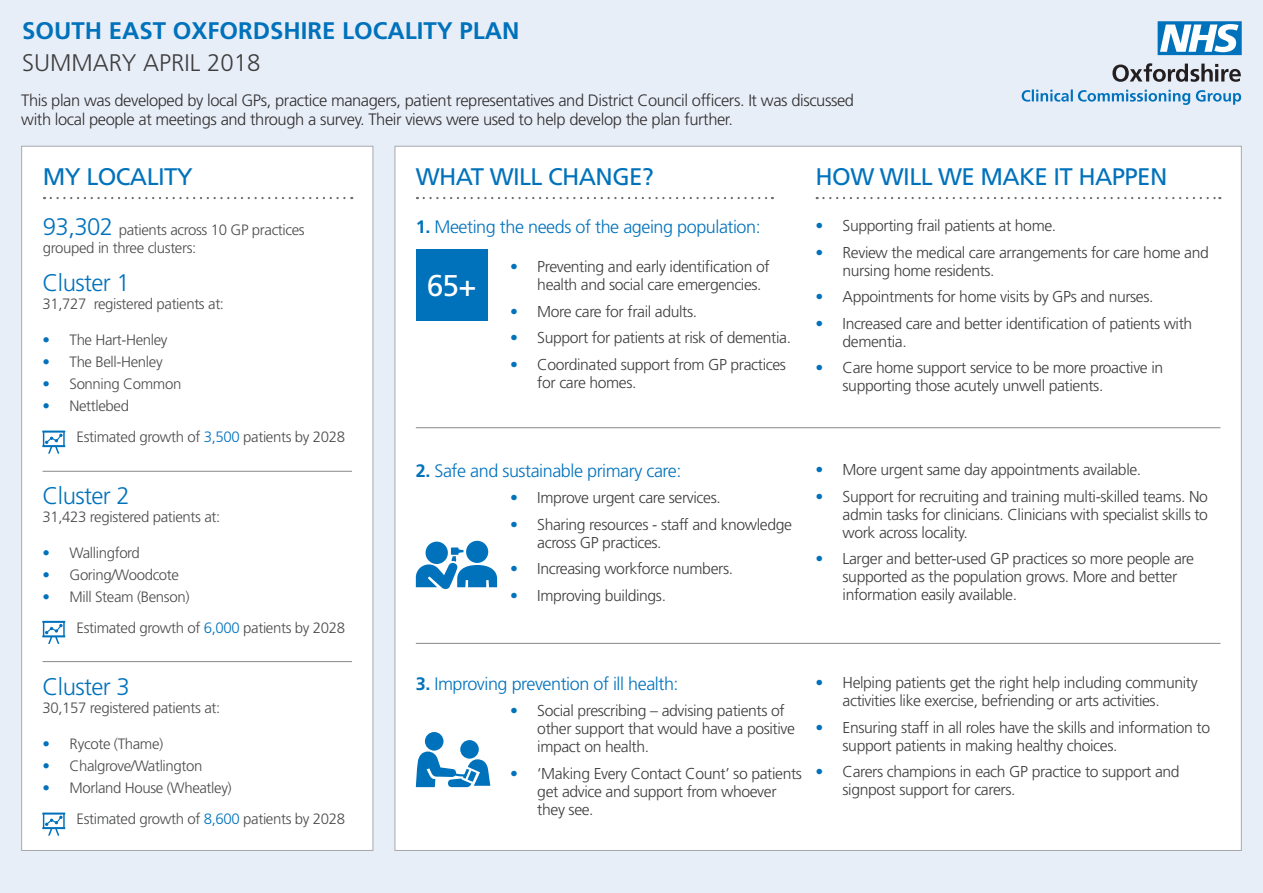
<style>
.page{position:relative;width:1263px;height:893px;background:#e8eef8}
.page>*{position:absolute;margin:0;border:0;box-sizing:border-box;transform-origin:0 0}
.t1{font:30px "Frutiger LT Std";color:#fff}
.t2{font:24px "Frutiger LT Std";letter-spacing:-.025em;color:#0072bc}
.t3{font:700 24px "Frutiger LT Std";color:#0072bc}
.t4{font:300 24px "Frutiger LT Std";letter-spacing:-.025em;color:#0072bc}
.t5{font:300 24px "Frutiger LT Std";color:#3e3e3f}
.t6{font:300 18px "Frutiger LT Std";letter-spacing:-.025em;color:#0072bc}
.t7{font:300 16.5px "Frutiger LT Std";letter-spacing:-.025em;color:#312f30}
.t8{font:300 15.75px/18px "Frutiger LT Std";letter-spacing:-.025em;color:#3e3e3f}
.t9{font:300 15px/18px "Frutiger LT Std";letter-spacing:-.025em;color:#4b4c4d}
.s1{font-size:24px;color:#0072bc}
.s2{color:#0072bc}
.s3{font-weight:700}
</style>
<div class="page">
<div style="left:395px;top:146px;width:847px;height:705px;background:#fff;border:1px solid #a8a9ad"></div>
<div style="left:21px;top:146px;width:352px;height:705px;background:#fff;border:1px solid #a8a9ad"></div>
<hr style="left:416px;top:427px;width:804px;height:1px;background:#939598">
<hr style="left:416px;top:643px;width:804px;height:1px;background:#939598">
<svg style="left:424px;top:197px;width:349px;height:2px"></svg>
<svg style="left:51px;top:197px;width:301px;height:2px"></svg>
<svg style="left:817px;top:197px;width:403px;height:2px"></svg>
<div style="left:460px;top:740px;width:19px;height:19px;background:#0072bc;border-radius:50%"></div>
<svg style="left:416px;top:751px;width:74px;height:36px"></svg>
<div style="left:425px;top:732px;width:18px;height:19px;background:#0072bc;border-radius:50%"></div>
<div style="left:466px;top:541px;width:22px;height:22px;background:#0072bc;border-radius:50%"></div>
<div style="left:425px;top:542px;width:23px;height:22px;background:#0072bc;border-radius:50%"></div>
<svg style="left:416px;top:547px;width:81px;height:43px"></svg>
<div style="left:416px;top:249px;width:71px;height:71px;background:#0072bc"></div>
<svg style="left:1022px;top:89px;width:219px;height:16px"></svg>
<svg style="left:1112px;top:63px;width:129px;height:19px"></svg>
<svg style="left:1157px;top:21px;width:85px;height:34px;background:#77b4db"></svg>
<hr style="left:43px;top:471px;width:309px;height:1px;background:#939598">
<hr style="left:43px;top:661px;width:309px;height:1px;background:#939598">
<svg style="left:42px;top:431px;width:23px;height:23px"></svg>
<svg style="left:42px;top:621px;width:23px;height:23px"></svg>
<svg style="left:42px;top:812px;width:23px;height:24px"></svg>
<p class="t3" style="left:22px;top:17px;width:499px">SOUTH EAST OXFORDSHIRE LOCALITY PLAN</p>
<p class="t5" style="left:22px;top:49px;width:240px">SUMMARY APRIL 2018</p>
<p class="t7" style="left:21px;top:91px;width:834px">This plan was developed by local GPs, practice managers, patient representatives and District Council officers. It was discussed</p>
<p class="t7" style="left:21px;top:110px;width:713px">with local people at meetings and through a survey. Their views were used to help develop the plan further.</p>
<p class="t2" style="left:43px;top:163px;width:152px">MY LOCALITY</p>
<p class="t2" style="left:416px;top:163px;width:239px">WHAT WILL CHANGE?</p>
<p class="t2" style="left:815px;top:163px;width:353px">HOW WILL WE MAKE IT HAPPEN</p>
<p class="t9" style="left:43px;top:221px;width:263px"><span class="s1">93,302</span> patients across 10 GP practices grouped in three clusters:</p>
<p class="t4" style="left:43px;top:269px;width:89px">Cluster 1</p>
<p class="t9" style="left:43px;top:295px;width:183px">31,727 registered patients at:</p>
<p class="t9" style="left:43px;top:331px;width:127px"><span class="s2">•</span> The Hart-Henley</p>
<p class="t9" style="left:43px;top:353px;width:122px"><span class="s2">•</span> The Bell-Henley</p>
<p class="t9" style="left:43px;top:375px;width:140px"><span class="s2">•</span> Sonning Common</p>
<p class="t9" style="left:43px;top:397px;width:88px"><span class="s2">•</span> Nettlebed</p>
<p class="t9" style="left:77px;top:428px;width:270px">Estimated growth of <span class="s2">3,500</span> patients by 2028</p>
<p class="t4" style="left:43px;top:482px;width:89px">Cluster 2</p>
<p class="t9" style="left:43px;top:508px;width:179px">31,423 registered patients at:</p>
<p class="t9" style="left:43px;top:544px;width:99px"><span class="s2">•</span> Wallingford</p>
<p class="t9" style="left:43px;top:566px;width:138px"><span class="s2">•</span> Goring/Woodcote</p>
<p class="t9" style="left:43px;top:588px;width:148px"><span class="s2">•</span> Mill Steam (Benson)</p>
<p class="t9" style="left:77px;top:619px;width:270px">Estimated growth of <span class="s2">6,000</span> patients by 2028</p>
<p class="t4" style="left:43px;top:673px;width:89px">Cluster 3</p>
<p class="t9" style="left:43px;top:699px;width:179px">30,157 registered patients at:</p>
<p class="t9" style="left:43px;top:735px;width:122px"><span class="s2">•</span> Rycote (Thame)</p>
<p class="t9" style="left:43px;top:757px;width:161px"><span class="s2">•</span> Chalgrove/Watlington</p>
<p class="t9" style="left:43px;top:779px;width:191px"><span class="s2">•</span> Morland House (Wheatley)</p>
<p class="t9" style="left:77px;top:810px;width:270px">Estimated growth of <span class="s2">8,600</span> patients by 2028</p>
<p class="t6" style="left:416px;top:217px;width:346px"><span class="s3">1.</span> Meeting the needs of the ageing population:</p>
<p class="t8" style="left:537px;top:258px;width:234px;text-indent:-27px"><span class="s2">•</span> Preventing and early identification of health and social care emergencies.</p>
<p class="t8" style="left:510px;top:302px;width:188px"><span class="s2">•</span> More care for frail adults.</p>
<p class="t8" style="left:510px;top:329px;width:282px"><span class="s2">•</span> Support for patients at risk of dementia.</p>
<p class="t8" style="left:537px;top:355px;width:250px;text-indent:-27px"><span class="s2">•</span> Coordinated support from GP practices for care homes.</p>
<p class="t1" style="left:427px;top:268px;width:51px">65+</p>
<p class="t8" style="left:815px;top:217px;width:242px"><span class="s2">•</span> Supporting frail patients at home.</p>
<p class="t8" style="left:842px;top:244px;width:368px;text-indent:-27px"><span class="s2">•</span> Review the medical care arrangements for care home and nursing home residents.</p>
<p class="t8" style="left:815px;top:288px;width:339px"><span class="s2">•</span> Appointments for home visits by GPs and nurses.</p>
<p class="t8" style="left:842px;top:315px;width:351px;text-indent:-27px"><span class="s2">•</span> Increased care and better identification of patients with dementia.</p>
<p class="t8" style="left:842px;top:359px;width:322px;text-indent:-27px"><span class="s2">•</span> Care home support service to be more proactive in supporting those acutely unwell patients.</p>
<p class="t6" style="left:416px;top:461px;width:267px"><span class="s3">2.</span> Safe and sustainable primary care:</p>
<p class="t8" style="left:510px;top:489px;width:212px"><span class="s2">•</span> Improve urgent care services.</p>
<p class="t8" style="left:537px;top:515px;width:256px;text-indent:-27px"><span class="s2">•</span> Sharing resources - staff and knowledge across GP practices.</p>
<p class="t8" style="left:510px;top:560px;width:224px"><span class="s2">•</span> Increasing workforce numbers.</p>
<p class="t8" style="left:510px;top:586px;width:157px"><span class="s2">•</span> Improving buildings.</p>
<p class="t8" style="left:815px;top:461px;width:327px"><span class="s2">•</span> More urgent same day appointments available.</p>
<p class="t8" style="left:842px;top:488px;width:367px;text-align:justify;text-indent:-27px"><span class="s2">•</span> Support for recruiting and training multi-skilled teams. No admin tasks for clinicians. Clinicians with specialist skills to work across locality.</p>
<p class="t8" style="left:842px;top:550px;width:353px;text-indent:-27px"><span class="s2">•</span> Larger and better-used GP practices so more people are supported as the population grows. More and better information easily available.</p>
<p class="t6" style="left:416px;top:674px;width:264px"><span class="s3">3.</span> Improving prevention of ill health:</p>
<p class="t8" style="left:537px;top:702px;width:259px;text-indent:-27px"><span class="s2">•</span> Social prescribing – advising patients of other support that would have a positive impact on health.</p>
<p class="t8" style="left:537px;top:764px;width:266px;text-indent:-27px"><span class="s2">•</span> ‘Making Every Contact Count’ so patients get advice and support from whoever they see.</p>
<p class="t8" style="left:842px;top:674px;width:357px;text-indent:-27px"><span class="s2">•</span> Helping patients get the right help including community activities like exercise, befriending or arts activities.</p>
<p class="t8" style="left:842px;top:719px;width:369px;text-indent:-27px"><span class="s2">•</span> Ensuring staff in all roles have the skills and information to support patients in making healthy choices.</p>
<p class="t8" style="left:842px;top:763px;width:339px;text-indent:-27px"><span class="s2">•</span> Carers champions in each GP practice to support and signpost support for carers.</p>
</div>
